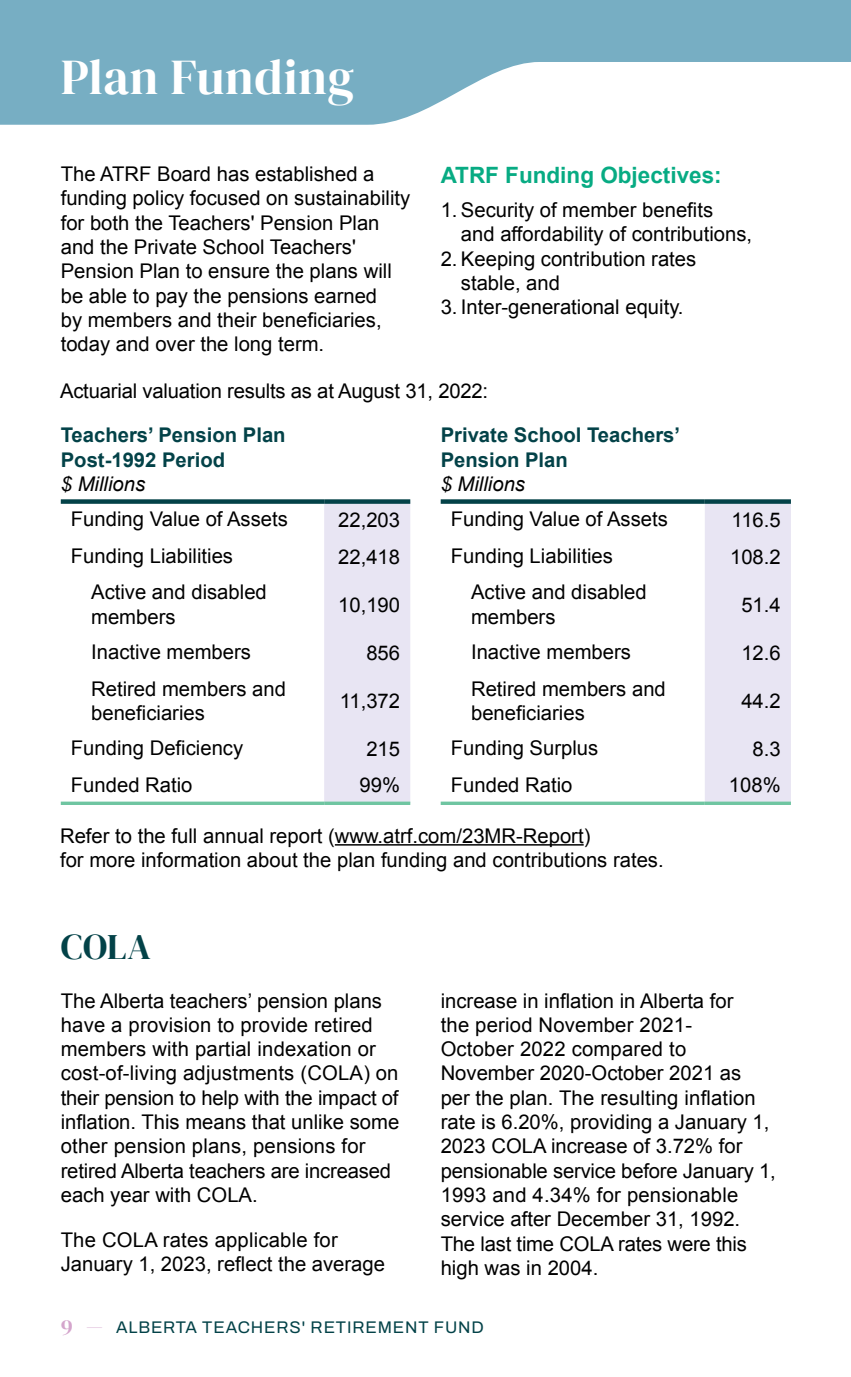
<style>
.page{position:relative;width:851px;height:1377px;background:#fff}
.page>*{position:absolute;margin:0;border:0;box-sizing:border-box;transform-origin:0 0}
.t1{font:49.5px "DM Serif Display";letter-spacing:.015em;color:#fff}
.t2{font:36px "DM Serif Display";color:#034248}
.t3{font:700 22.5px "Arial";color:#07ab83}
.t4{font:20.25px/24.3px "Arial";color:#000}
.t5{font:700 20.25px/24.8px "Arial";color:#034248}
.t6{font:italic 20.25px "Arial";color:#000}
.t7{font:16.88px "Archivo";letter-spacing:.05em;color:#034248}
.s1{font-family:"DM Serif Display";font-size:22.5px;color:#d4a5cc}
.s2{font-family:"DM Serif Display";font-size:20.25px;color:#d4a5cc}
</style>
<div class="page">
<svg style="left:0;top:0;width:850px;height:125px;fill:#77aec3"></svg>
<hr style="left:335px;top:844px;width:248px;height:2px;background:#000">
<div style="left:324px;top:504px;width:86px;height:298px;background:#e8e5f3"></div>
<div style="left:61px;top:499px;width:263px;height:5px;background:#034248"></div>
<div style="left:324px;top:499px;width:86px;height:5px;background:#034248"></div>
<hr style="left:61px;top:802px;width:263px;height:3px;background:#6fc5a1">
<hr style="left:324px;top:802px;width:86px;height:3px;background:#6fc5a1">
<div style="left:704px;top:504px;width:86px;height:298px;background:#e8e5f3"></div>
<div style="left:440px;top:499px;width:264px;height:5px;background:#034248"></div>
<div style="left:704px;top:499px;width:86px;height:5px;background:#034248"></div>
<hr style="left:440px;top:802px;width:264px;height:3px;background:#6fc5a1">
<hr style="left:704px;top:802px;width:86px;height:3px;background:#6fc5a1">
<h1 class="t1" style="left:61px;top:49px;width:295px">Plan Funding</h1>
<p class="t4" style="left:61px;top:162px;width:351px">The ATRF Board has established a funding policy focused on sustainability for both the Teachers' Pension Plan and the Private School Teachers' Pension Plan to ensure the plans will be able to pay the pensions earned<br>by members and their beneficiaries, today and over the long term.</p>
<p class="t3" style="left:440px;top:160px;width:282px">ATRF Funding Objectives:</p>
<p class="t4" style="left:461px;top:198px;width:293px;text-indent:-20px">1. Security of member benefits<br>and affordability of contributions,</p>
<p class="t4" style="left:461px;top:247px;width:237px;text-indent:-20px">2. Keeping contribution rates stable, and</p>
<p class="t4" style="left:440px;top:295px;width:244px">3. Inter-generational equity.</p>
<p class="t4" style="left:60px;top:379px;width:429px">Actuarial valuation results as at August 31, 2022:</p>
<p class="t5" style="left:61px;top:423px;width:226px">Teachers’ Pension Plan<br>Post-1992 Period</p>
<p class="t6" style="left:61px;top:471px;width:86px">$ Millions</p>
<p class="t4" style="left:71px;top:507px;width:218px">Funding Value of Assets</p>
<p class="t4" style="left:338px;top:508px;width:63px">22,203</p>
<p class="t4" style="left:71px;top:544px;width:164px">Funding Liabilities</p>
<p class="t4" style="left:338px;top:545px;width:63px">22,418</p>
<p class="t4" style="left:91px;top:580px;width:177px">Active and disabled members</p>
<p class="t4" style="left:338px;top:593px;width:63px">10,190</p>
<p class="t4" style="left:91px;top:640px;width:161px">Inactive members</p>
<p class="t4" style="left:366px;top:641px;width:35px">856</p>
<p class="t4" style="left:91px;top:676px;width:196px">Retired members and beneficiaries</p>
<p class="t4" style="left:340px;top:689px;width:62px">11,372</p>
<p class="t4" style="left:71px;top:736px;width:174px">Funding Deficiency</p>
<p class="t4" style="left:366px;top:737px;width:35px">215</p>
<p class="t4" style="left:71px;top:773px;width:123px">Funded Ratio</p>
<p class="t4" style="left:359px;top:773px;width:42px">99%</p>
<p class="t5" style="left:440px;top:423px;width:241px">Private School Teachers’<br>Pension Plan</p>
<p class="t6" style="left:440px;top:471px;width:86px">$ Millions</p>
<p class="t4" style="left:451px;top:507px;width:218px">Funding Value of Assets</p>
<p class="t4" style="left:731px;top:508px;width:51px">116.5</p>
<p class="t4" style="left:451px;top:544px;width:164px">Funding Liabilities</p>
<p class="t4" style="left:730px;top:545px;width:52px">108.2</p>
<p class="t4" style="left:471px;top:580px;width:177px">Active and disabled members</p>
<p class="t4" style="left:741px;top:593px;width:41px">51.4</p>
<p class="t4" style="left:471px;top:640px;width:161px">Inactive members</p>
<p class="t4" style="left:741px;top:641px;width:41px">12.6</p>
<p class="t4" style="left:471px;top:676px;width:196px">Retired members and beneficiaries</p>
<p class="t4" style="left:741px;top:689px;width:41px">44.2</p>
<p class="t4" style="left:451px;top:736px;width:149px">Funding Surplus</p>
<p class="t4" style="left:752px;top:737px;width:30px">8.3</p>
<p class="t4" style="left:451px;top:773px;width:123px">Funded Ratio</p>
<p class="t4" style="left:729px;top:773px;width:53px">108%</p>
<p class="t4" style="left:60px;top:824px;width:605px">Refer to the full annual report (www.atrf.com/23MR-Report)<br>for more information about the plan funding and contributions rates.</p>
<h2 class="t2" style="left:61px;top:926px;width:91px">COLA</h2>
<p class="t4" style="left:61px;top:989px;width:340px">The Alberta teachers’ pension plans have a provision to provide retired members with partial indexation or cost-of-living adjustments (COLA) on their pension to help with the impact of inflation. This means that unlike some other pension plans, pensions for retired Alberta teachers are increased each year with COLA.</p>
<p class="t4" style="left:61px;top:1227px;width:326px">The COLA rates applicable for<br>January 1, 2023, reflect the average</p>
<p class="t4" style="left:440px;top:989px;width:336px">increase in inflation in Alberta for<br>the period November 2021-<br>October 2022 compared to<br>November 2020-October 2021 as<br>per the plan. The resulting inflation rate is 6.20%, providing a January 1,<br>2023 COLA increase of 3.72% for pensionable service before January 1,<br>1993 and 4.34% for pensionable service after December 31, 1992.<br>The last time COLA rates were this high was in 2004.</p>
<p class="t7" style="left:61px;top:1314px;width:424px"><span class="s1">9</span> <span class="s2">—</span> ALBERTA TEACHERS' RETIREMENT FUND</p>
</div>
